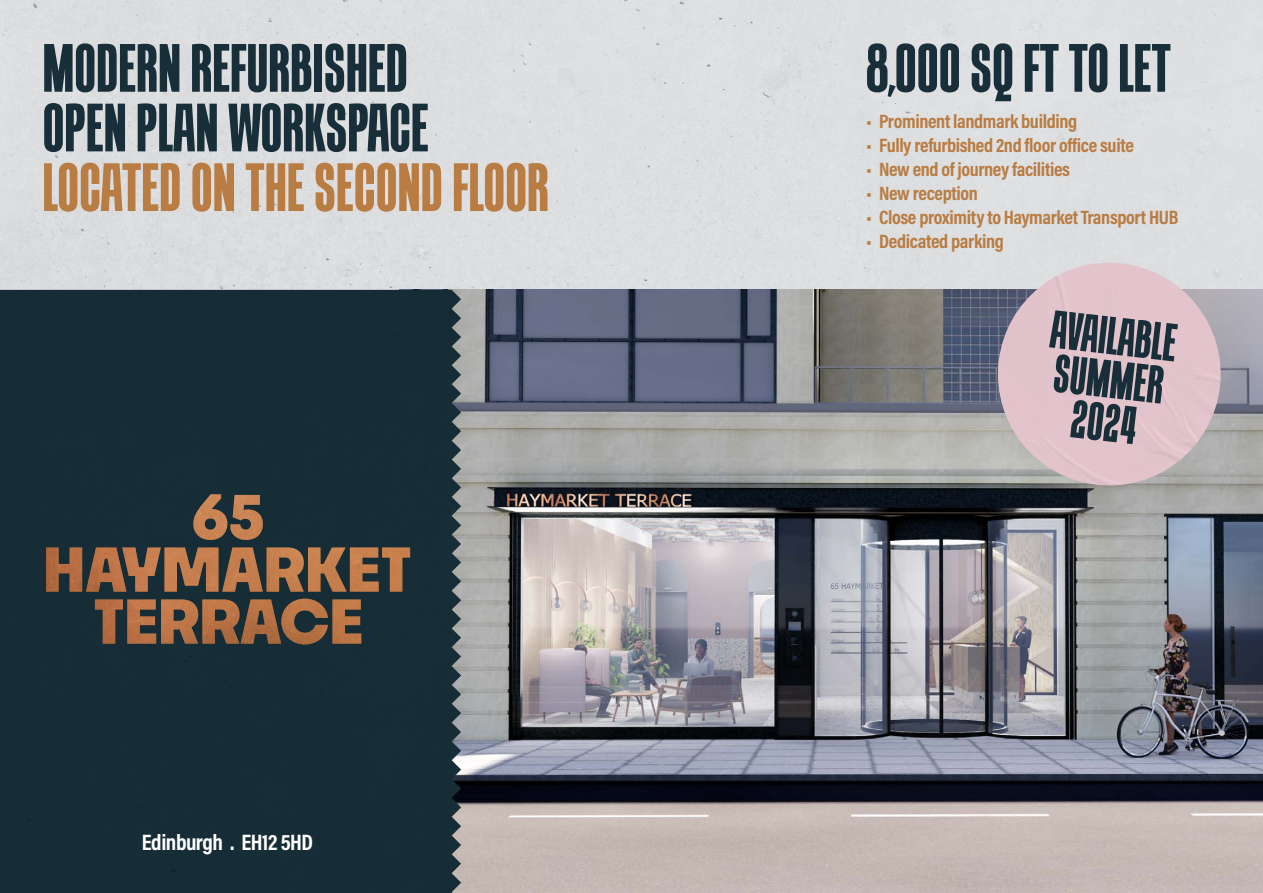
<style>
.page{position:relative;width:1263px;height:893px;background:#fff}
.page>*{position:absolute;margin:0;border:0;box-sizing:border-box;transform-origin:0 0}
.t1{font:700 62.4px/59.6px "Tandelle Rg";color:#b97c43;scale:1.04 1}
.t2{font:700 62.4px "Tandelle Rg";color:#182f39;scale:1.04 1}
.t3{font:700 49.05px/43.3px "Tandelle Rg";color:#182f39}
.t4{font:700 22.5px "Acumin Pro Cond";letter-spacing:-.02em;color:#fff}
.t5{font:700 19.5px "Acumin Pro Cond";letter-spacing:-.02em;color:#b97c43}
.s1{color:#182f39}
</style>
<div class="page">
<div style="left:0;top:0;width:1263px;height:290px;background:#dcdedf"></div>
<img style="left:461px;top:290px;width:802px;height:603px">
<div style="left:0;top:290px;width:461px;height:603px;background:#162d36"></div>
<img style="left:46px;top:494px;width:364px;height:150px">
<svg style="left:992px;top:257px;width:235px;height:6px"></svg>
<img style="left:992px;top:263px;width:235px;height:229px">
<p class="t2" style="left:43px;top:30px;width:353px">MODERN REFURBISHED</p>
<p class="t2" style="left:866px;top:30px;width:294px">8,000 SQ FT TO LET</p>
<p class="t1" style="left:43px;top:97px;width:488px"><span class="s1">OPEN PLAN WORKSPACE<br></span>LOCATED ON THE SECOND FLOOR</p>
<p class="t5" style="left:866px;top:109px;width:212px">• Prominent landmark building</p>
<p class="t5" style="left:866px;top:133px;width:269px">• Fully refurbished 2nd floor office suite</p>
<p class="t5" style="left:866px;top:157px;width:205px">• New end of journey facilities</p>
<p class="t5" style="left:866px;top:181px;width:113px">• New reception</p>
<p class="t5" style="left:866px;top:205px;width:314px">• Close proximity to Haymarket Transport HUB</p>
<p class="t5" style="left:866px;top:229px;width:139px">• Dedicated parking</p>
<p class="t4" style="left:142px;top:828px;width:173px">Edinburgh . EH12 5HD</p>
<p class="t3" style="left:1053px;top:307px;width:128px;rotate:6deg">AVAILABLE<br>SUMMER</p>
<p class="t3" style="left:1073px;top:397px;width:68px;rotate:6deg">2024</p>
</div>
